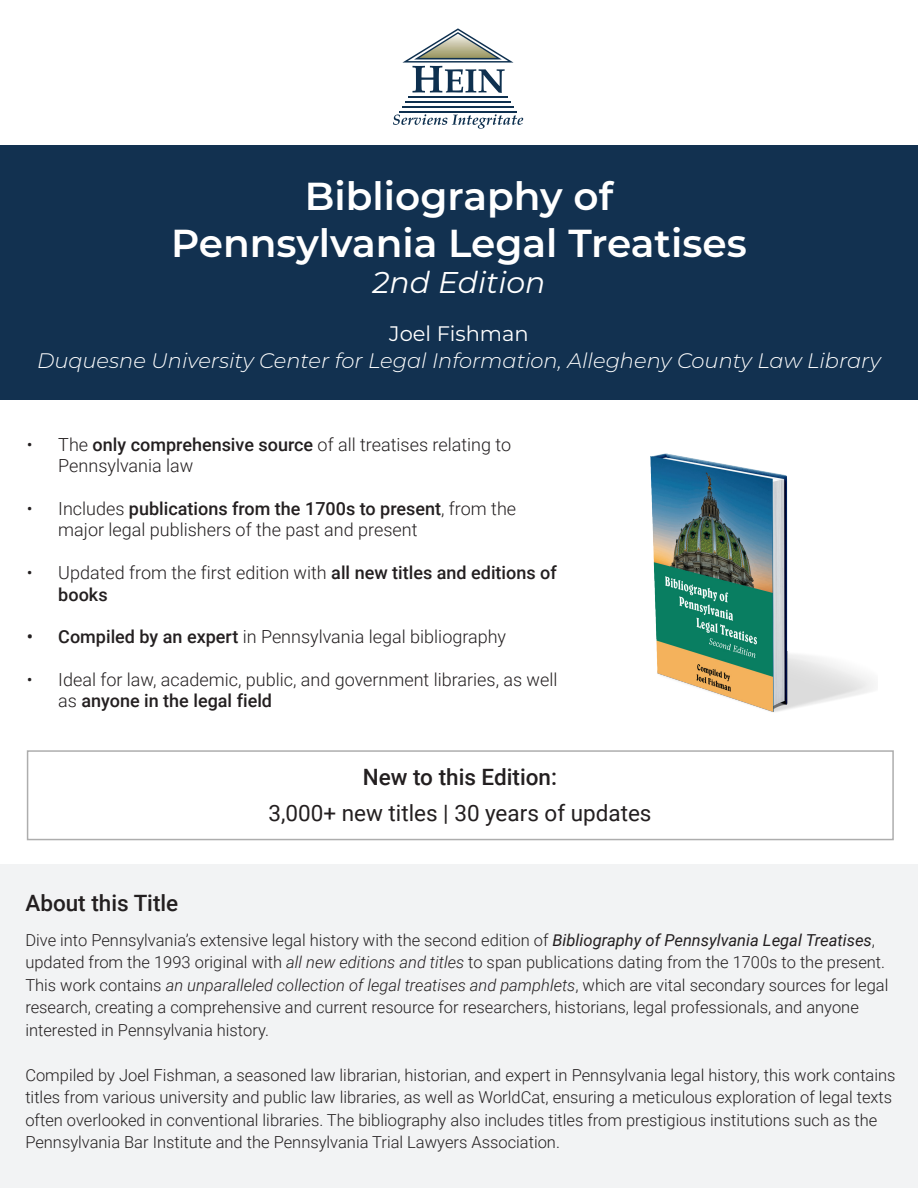
<style>
.page{position:relative;width:918px;height:1188px;background:#fff}
.page>*{position:absolute;margin:0;border:0;box-sizing:border-box;transform-origin:0 0}
.t1{font:600 39px/46.8px "Montserrat";color:#fff;text-align:center}
.t2{font:italic 30px "Montserrat";color:#fff}
.Body_Copy{font:22.5px "Roboto";color:#231f20}
.Body_Copy-2{font:500 22.5px "Roboto";color:#231f20}
.t3{font:italic 300 21px "Montserrat";color:#fff}
.t4{font:21px "Montserrat";color:#fff}
.t5{font:300 18px/21.6px "Roboto";color:#231f20}
.Body_Copy-3{font:300 16.5px/22.5px "Roboto";color:#231f20}
.s1{font-weight:500}
.s2{font-weight:400;font-style:italic}
.s3{font-style:italic}
</style>
<div class="page">
<div style="left:0;top:145px;width:918px;height:255px;background:#123150"></div>
<img style="left:650px;top:453px;width:224px;height:259px">
<hr style="left:408px;top:96px;width:100px;height:1px;background:#0e304f">
<hr style="left:405px;top:101px;width:106px;height:1px;background:#0e304f">
<hr style="left:402px;top:106px;width:112px;height:1px;background:#0e304f">
<hr style="left:399px;top:111px;width:118px;height:2px;background:#0e304f">
<svg style="left:402px;top:28px;width:111px;height:65px"></svg>
<svg style="left:393px;top:114px;width:130px;height:15px"></svg>
<div style="left:0;top:864px;width:918px;height:324px;background:#f2f3f4"></div>
<div style="left:27px;top:750px;width:867px;height:90px;border:2px solid #adadad"></div>
<p class="t1" style="left:171px;top:171px;width:577px">Bibliography of<br>Pennsylvania Legal Treatises</p>
<p class="t2" style="left:372px;top:262px;width:175px">2nd Edition</p>
<p class="t4" style="left:389px;top:319px;width:141px">Joel Fishman</p>
<p class="t3" style="left:37px;top:346px;width:845px">Duquesne University Center for Legal Information, Allegheny County Law Library</p>
<p class="t5" style="left:58px;top:433px;width:454px;text-indent:-32px">• The <span class="s1">only comprehensive source</span> of all treatises relating to<br>Pennsylvania law</p>
<p class="t5" style="left:58px;top:497px;width:459px;text-indent:-32px">• Includes <span class="s1">publications from the 1700s to present</span>, from the major legal publishers of the past and present</p>
<p class="t5" style="left:58px;top:561px;width:500px;text-indent:-32px">• Updated from the first edition with <span class="s1">all new titles and editions of books</span></p>
<p class="t5" style="left:27px;top:625px;width:481px"><span class="s1">• Compiled by an expert</span> in Pennsylvania legal bibliography</p>
<p class="t5" style="left:58px;top:668px;width:501px;text-indent:-32px">• Ideal for law, academic, public, and government libraries, as well as <span class="s1">anyone in the legal field</span></p>
<p class="Body_Copy-2" style="left:363px;top:761px;width:196px">New to this Edition:</p>
<p class="Body_Copy" style="left:268px;top:797px;width:385px">3,000+ new titles | 30 years of updates</p>
<p class="Body_Copy-2" style="left:25px;top:888px;width:155px">About this Title</p>
<p class="Body_Copy-3" style="left:25px;top:928px;width:865px">Dive into Pennsylvania’s extensive legal history with the second edition of <span class="s2">Bibliography of Pennsylvania Legal Treatises</span>, updated from the 1993 original with <span class="s3">all new editions and titles</span> to span publications dating from the 1700s to the present.<br>This work contains <span class="s3">an unparalleled collection of legal treatises and pamphlets</span>, which are vital secondary sources for legal research, creating a comprehensive and current resource for researchers, historians, legal professionals, and anyone interested in Pennsylvania history.</p>
<p class="Body_Copy-3" style="left:25px;top:1063px;width:872px">Compiled by Joel Fishman, a seasoned law librarian, historian, and expert in Pennsylvania legal history, this work contains titles from various university and public law libraries, as well as WorldCat, ensuring a meticulous exploration of legal texts often overlooked in conventional libraries. The bibliography also includes titles from prestigious institutions such as the Pennsylvania Bar Institute and the Pennsylvania Trial Lawyers Association.</p>
</div>
